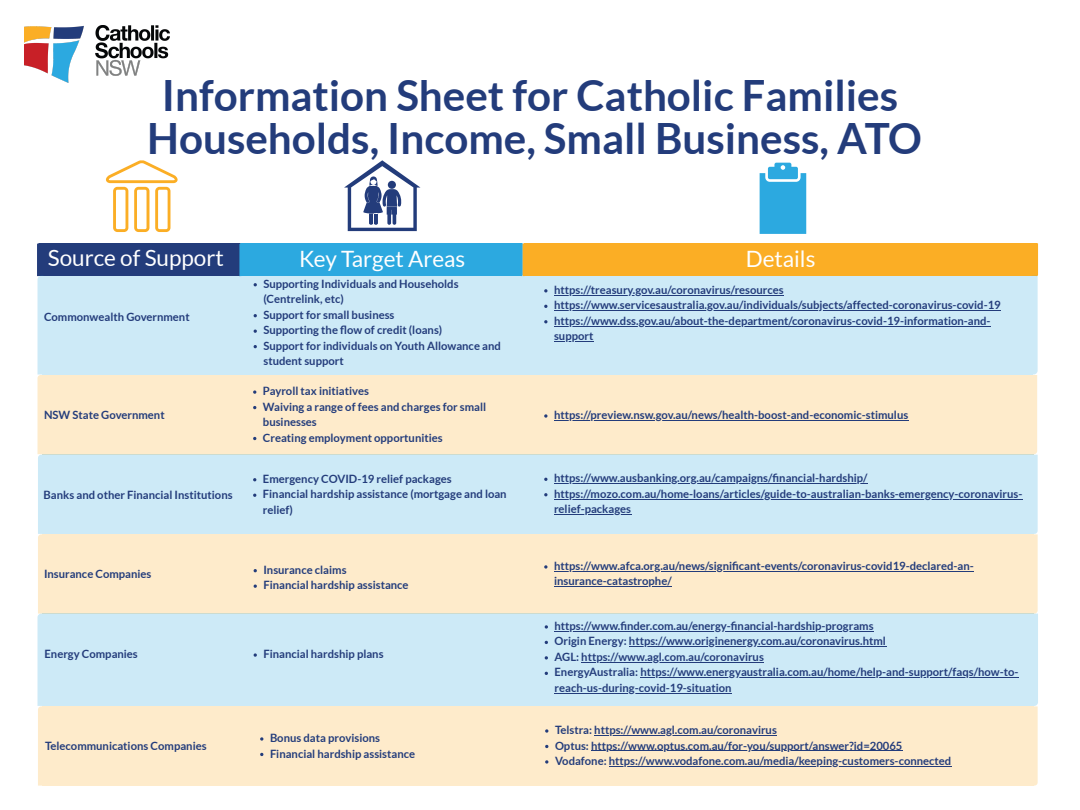
<style>
.page{position:relative;width:1080px;height:810px;background:#fff}
.page>*{position:absolute;margin:0;border:0;box-sizing:border-box;transform-origin:0 0}
.t1{font:700 42.19px/42.6px "Lato";color:#233c7b;text-align:center}
.t2{font:22.5px "Lato";color:#fff}
.t3{font:700 11.25px/15.5px "Lato";color:#233c7b}
</style>
<div class="page">
<img style="left:24px;top:25px;width:146px;height:57px">
<div style="left:39px;top:243px;width:201px;height:33px;background:#233c7b"></div>
<div style="left:241px;top:243px;width:280px;height:33px;background:#2ca9e0"></div>
<svg style="left:239px;top:243px;width:2px;height:33px"></svg>
<div style="left:524px;top:243px;width:512px;height:33px;background:#fbae25"></div>
<svg style="left:521px;top:243px;width:3px;height:33px"></svg>
<div style="left:43px;top:276px;width:990px;height:99px;background:#cdeaf7"></div>
<hr style="left:554px;top:295px;width:230px;height:1px;background:#233c7b">
<svg style="left:544px;top:305px;width:4px;height:3px"></svg>
<hr style="left:554px;top:310px;width:447px;height:1px;background:#233c7b">
<svg style="left:544px;top:320px;width:4px;height:3px"></svg>
<hr style="left:554px;top:326px;width:437px;height:1px;background:#233c7b">
<hr style="left:554px;top:341px;width:39px;height:1px;background:#233c7b">
<div style="left:42px;top:375px;width:991px;height:79px;background:#feebcb"></div>
<svg style="left:253px;top:390px;width:3px;height:4px"></svg>
<svg style="left:544px;top:414px;width:4px;height:4px"></svg>
<hr style="left:554px;top:420px;width:355px;height:1px;background:#233c7b">
<div style="left:42px;top:455px;width:992px;height:79px;background:#cdeaf7"></div>
<svg style="left:544px;top:478px;width:4px;height:3px"></svg>
<hr style="left:554px;top:483px;width:314px;height:1px;background:#233c7b">
<svg style="left:544px;top:493px;width:4px;height:3px"></svg>
<hr style="left:554px;top:499px;width:469px;height:1px;background:#233c7b">
<hr style="left:554px;top:514px;width:77px;height:1px;background:#233c7b">
<div style="left:42px;top:534px;width:992px;height:80px;background:#feebcb"></div>
<svg style="left:544px;top:565px;width:4px;height:4px"></svg>
<hr style="left:554px;top:571px;width:420px;height:1px;background:#233c7b">
<hr style="left:554px;top:586px;width:118px;height:1px;background:#233c7b">
<div style="left:42px;top:614px;width:992px;height:92px;background:#cdeaf7"></div>
<svg style="left:254px;top:653px;width:3px;height:4px"></svg>
<svg style="left:545px;top:625px;width:3px;height:4px"></svg>
<hr style="left:555px;top:631px;width:319px;height:1px;background:#233c7b">
<hr style="left:629px;top:646px;width:257px;height:1px;background:#233c7b">
<svg style="left:545px;top:656px;width:3px;height:4px"></svg>
<hr style="left:581px;top:662px;width:183px;height:1px;background:#233c7b">
<hr style="left:640px;top:677px;width:379px;height:1px;background:#233c7b">
<hr style="left:555px;top:693px;width:177px;height:1px;background:#233c7b">
<div style="left:42px;top:706px;width:992px;height:80px;background:#feebcb"></div>
<svg style="left:1032px;top:243px;width:6px;height:543px"></svg>
<svg style="left:37px;top:243px;width:6px;height:543px"></svg>
<svg style="left:260px;top:737px;width:3px;height:4px"></svg>
<svg style="left:545px;top:729px;width:3px;height:4px"></svg>
<hr style="left:594px;top:735px;width:183px;height:1px;background:#233c7b">
<hr style="left:591px;top:750px;width:312px;height:1px;background:#233c7b">
<svg style="left:545px;top:760px;width:3px;height:4px"></svg>
<hr style="left:609px;top:766px;width:342px;height:1px;background:#233c7b">
<svg style="left:106px;top:160px;width:72px;height:72px"></svg>
<svg style="left:344px;top:160px;width:76px;height:71px"></svg>
<svg style="left:760px;top:163px;width:46px;height:71px;background:#42b2e3"></svg>
<h1 class="t1" style="left:147px;top:74px;width:776px">Information Sheet for Catholic Families<br>Households, Income, Small Business, ATO</h1>
<h2 class="t2" style="left:48px;top:246px;width:177px">Source of Support</h2>
<h2 class="t2" style="left:299px;top:246px;width:168px">Key Target Areas</h2>
<h2 class="t2" style="left:746px;top:247px;width:71px">Details</h2>
<p class="t3" style="left:44px;top:309px;width:147px">Commonwealth Government</p>
<p class="t3" style="left:44px;top:407px;width:122px">NSW State Government</p>
<p class="t3" style="left:44px;top:487px;width:191px">Banks and other Financial Institutions</p>
<p class="t3" style="left:263px;top:276px;width:239px">Supporting Individuals and Households (Centrelink, etc)<br>Support for small business<br>Supporting the flow of credit (loans)<br>Support for individuals on Youth Allowance and student support</p>
<p class="t3" style="left:554px;top:282px;width:448px">https://treasury.gov.au/coronavirus/resources https://www.servicesaustralia.gov.au/individuals/subjects/affected-coronavirus-covid-19 https://www.dss.gov.au/about-the-department/coronavirus-covid-19-information-and&shy;support</p>
<p class="t3" style="left:263px;top:383px;width:225px">Payroll tax initiatives<br>Waiving a range of fees and charges for small businesses<br>Creating employment opportunities</p>
<p class="t3" style="left:554px;top:407px;width:356px">https://preview.nsw.gov.au/news/health-boost-and-economic-stimulus</p>
<p class="t3" style="left:263px;top:471px;width:245px">Emergency COVID-19 relief packages<br>Financial hardship assistance (mortgage and loan relief)</p>
<p class="t3" style="left:554px;top:470px;width:470px">https://www.ausbanking.org.au/campaigns/financial-hardship/ https://mozo.com.au/home-loans/articles/guide-to-australian-banks-emergency-coronavirus&shy;relief-packages</p>
<p class="t3" style="left:44px;top:566px;width:109px">Insurance Companies</p>
<p class="t3" style="left:263px;top:562px;width:147px">Insurance claims<br>Financial hardship assistance</p>
<p class="t3" style="left:554px;top:558px;width:421px">https://www.afca.org.au/news/significant-events/coronavirus-covid19-declared-an&shy;insurance-catastrophe/</p>
<p class="t3" style="left:45px;top:646px;width:95px">Energy Companies</p>
<p class="t3" style="left:263px;top:646px;width:122px">Financial hardship plans</p>
<p class="t3" style="left:555px;top:618px;width:465px">https://www.finder.com.au/energy-financial-hardship-programs<br>Origin Energy: https://www.originenergy.com.au/coronavirus.html<br>AGL: https://www.agl.com.au/coronavirus<br>EnergyAustralia: https://www.energyaustralia.com.au/home/help-and-support/faqs/how-to&shy;reach-us-during-covid-19-situation</p>
<p class="t3" style="left:45px;top:738px;width:163px">Telecommunications Companies</p>
<p class="t3" style="left:270px;top:730px;width:147px">Bonus data provisions<br>Financial hardship assistance</p>
<p class="t3" style="left:555px;top:722px;width:398px">Telstra: https://www.agl.com.au/coronavirus<br>Optus: https://www.optus.com.au/for-you/support/answer?id=20065<br>Vodafone: https://www.vodafone.com.au/media/keeping-customers-connected</p>
</div>
